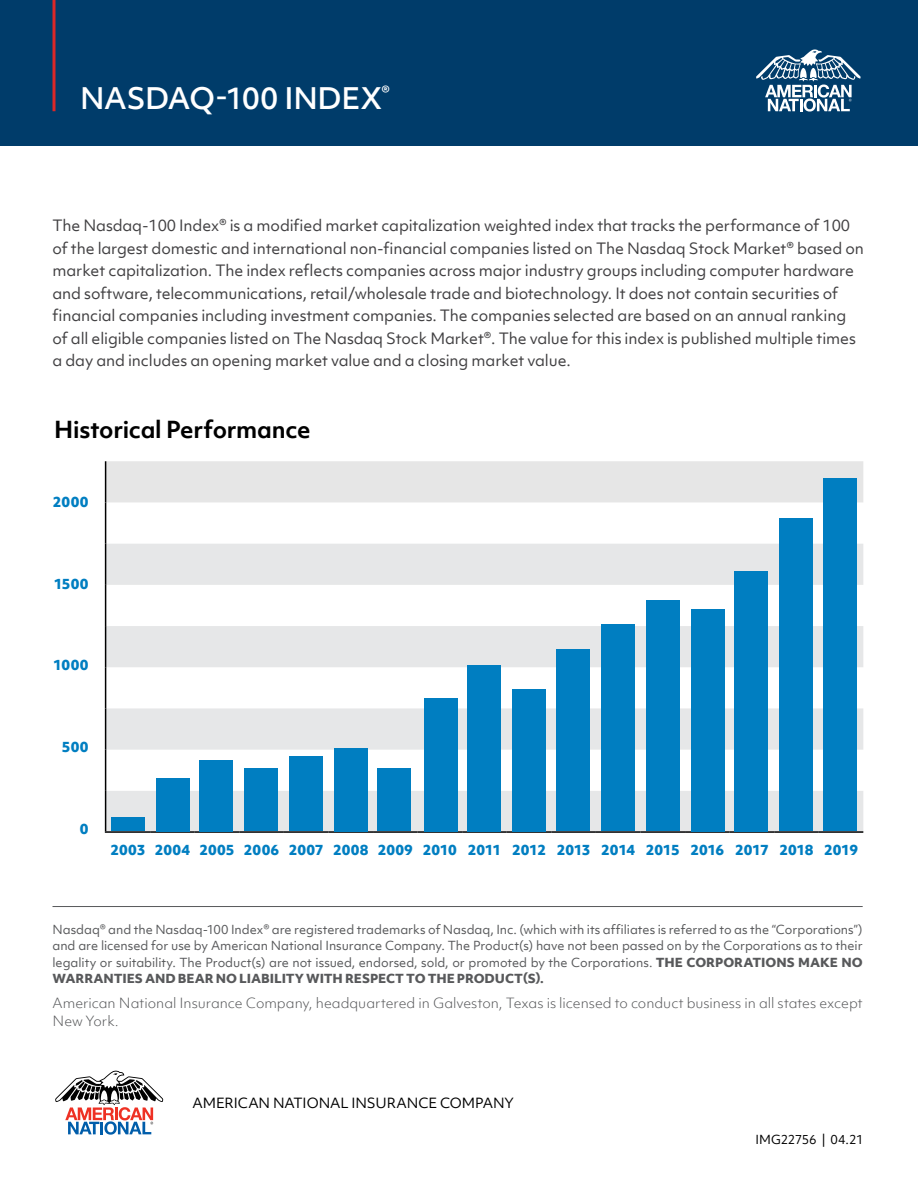
<style>
.page{position:relative;width:918px;height:1188px;background:#fff}
.page>*{position:absolute;margin:0;border:0;box-sizing:border-box;transform-origin:0 0}
.t1{font:500 28.5px "Objektiv Mk 1";letter-spacing:-.01em;color:#fff}
.t2{font:700 22.5px "Objektiv Mk 1";letter-spacing:-.01em;color:#000}
.t3{font:15px/22.5px "Objektiv Mk 1";letter-spacing:-.01em;color:#414042}
.t4{font:300 13.5px/18px "Objektiv Mk 1";color:#58595b}
.t5{font:800 13.5px "Objektiv Mk 1";color:#007ec1}
.t6{font:13.5px "Objektiv Mk 1";letter-spacing:-.005em;color:#000}
.t7{font:12px/16.5px "Objektiv Mk 1";letter-spacing:-.005em;color:#58595b;text-align:justify}
.t8{font:12px "Objektiv Mk 1";letter-spacing:-.015em;color:#000}
.s1{font-weight:800}
</style>
<div class="page">
<div style="left:0;top:0;width:918px;height:146px;background:#003c6a"></div>
<svg style="left:52px;top:0;width:4px;height:111px"></svg>
<svg style="left:756px;top:49px;width:105px;height:63px"></svg>
<hr style="left:52px;top:906px;width:811px;height:1px;background:#58595b">
<svg style="left:55px;top:1071px;width:108px;height:64px"></svg>
<div style="left:106px;top:461px;width:757px;height:41px;background:#e6e6e6"></div>
<svg style="left:106px;top:544px;width:757px;height:287px;fill:#e6e7e8"></svg>
<hr style="left:105px;top:461px;width:1px;height:41px;background:#000">
<hr style="left:105px;top:502px;width:1px;height:42px;background:#000">
<hr style="left:105px;top:544px;width:1px;height:41px;background:#000">
<hr style="left:105px;top:585px;width:1px;height:41px;background:#000">
<hr style="left:105px;top:626px;width:1px;height:41px;background:#000">
<hr style="left:105px;top:667px;width:1px;height:41px;background:#000">
<hr style="left:105px;top:708px;width:1px;height:42px;background:#000">
<hr style="left:105px;top:750px;width:1px;height:41px;background:#000">
<hr style="left:105px;top:791px;width:1px;height:40px;background:#000">
<hr style="left:105px;top:831px;width:45px;height:2px;background:#000">
<hr style="left:150px;top:831px;width:45px;height:2px;background:#000">
<hr style="left:195px;top:831px;width:44px;height:2px;background:#000">
<hr style="left:239px;top:831px;width:45px;height:2px;background:#000">
<hr style="left:284px;top:831px;width:44px;height:2px;background:#000">
<hr style="left:328px;top:831px;width:45px;height:2px;background:#000">
<hr style="left:373px;top:831px;width:45px;height:2px;background:#000">
<hr style="left:418px;top:831px;width:44px;height:2px;background:#000">
<hr style="left:462px;top:831px;width:45px;height:2px;background:#000">
<hr style="left:507px;top:831px;width:44px;height:2px;background:#000">
<hr style="left:551px;top:831px;width:45px;height:2px;background:#000">
<hr style="left:596px;top:831px;width:44px;height:2px;background:#000">
<hr style="left:640px;top:831px;width:45px;height:2px;background:#000">
<hr style="left:685px;top:831px;width:45px;height:2px;background:#000">
<hr style="left:730px;top:831px;width:44px;height:2px;background:#000">
<hr style="left:774px;top:831px;width:45px;height:2px;background:#000">
<hr style="left:819px;top:831px;width:44px;height:2px;background:#000">
<div style="left:823px;top:479px;width:34px;height:352px;background:#007ec1"></div>
<div style="left:779px;top:519px;width:34px;height:312px;background:#007ec1"></div>
<div style="left:734px;top:571px;width:34px;height:260px;background:#007ec1"></div>
<div style="left:691px;top:609px;width:34px;height:222px;background:#007ec1"></div>
<div style="left:646px;top:600px;width:34px;height:231px;background:#007ec1"></div>
<div style="left:601px;top:624px;width:34px;height:207px;background:#007ec1"></div>
<div style="left:556px;top:649px;width:34px;height:182px;background:#007ec1"></div>
<div style="left:512px;top:689px;width:34px;height:142px;background:#007ec1"></div>
<div style="left:467px;top:665px;width:34px;height:166px;background:#007ec1"></div>
<div style="left:424px;top:698px;width:34px;height:133px;background:#007ec1"></div>
<div style="left:377px;top:768px;width:34px;height:63px;background:#007ec1"></div>
<div style="left:334px;top:748px;width:34px;height:83px;background:#007ec1"></div>
<div style="left:289px;top:756px;width:34px;height:75px;background:#007ec1"></div>
<div style="left:244px;top:768px;width:34px;height:63px;background:#007ec1"></div>
<div style="left:199px;top:760px;width:34px;height:71px;background:#007ec1"></div>
<div style="left:156px;top:778px;width:34px;height:53px;background:#007ec1"></div>
<div style="left:111px;top:818px;width:34px;height:13px;background:#007ec1"></div>
<h1 class="t1" style="left:80px;top:78px;width:311px">NASDAQ-100 INDEX<sup>®</sup></h1>
<p class="t3" style="left:52px;top:214px;width:813px">The Nasdaq-100 Index® is a modified market capitalization weighted index that tracks the performance of 100 of the largest domestic and international non-financial companies listed on The Nasdaq Stock Market® based on market capitalization. The index reflects companies across major industry groups including computer hardware and software, telecommunications, retail/wholesale trade and biotechnology. It does not contain securities of financial companies including investment companies. The companies selected are based on an annual ranking of all eligible companies listed on The Nasdaq Stock Market®. The value for this index is published multiple times a day and includes an opening market value and a closing market value.</p>
<h2 class="t2" style="left:54px;top:413px;width:258px">Historical Performance</h2>
<p class="t5" style="left:53px;top:492px;width:37px">2000</p>
<p class="t5" style="left:54px;top:574px;width:36px">1500</p>
<p class="t5" style="left:53px;top:656px;width:37px">1000</p>
<p class="t5" style="left:62px;top:737px;width:28px">500</p>
<p class="t5" style="left:80px;top:819px;width:10px">0</p>
<p class="t5" style="left:110px;top:840px;width:749px">2003 2004 2005 2006 2007 2008 2009 2010 2011 2012 2013 2014 2015 2016 2017 2018 2019</p>
<p class="t7" style="left:52px;top:921px;width:812px">Nasdaq® and the Nasdaq-100 Index® are registered trademarks of Nasdaq, Inc. (which with its affiliates is referred to as the “Corporations”) and are licensed for use by American National Insurance Company. The Product(s) have not been passed on by the Corporations as to their legality or suitability. The Product(s) are not issued, endorsed, sold, or promoted by the Corporations. <span class="s1">THE CORPORATIONS MAKE NO WARRANTIES AND BEAR NO LIABILITY WITH RESPECT TO THE PRODUCT(S).</span></p>
<p class="t4" style="left:52px;top:994px;width:812px">American National Insurance Company, headquartered in Galveston, Texas is licensed to conduct business in all states except<br>New York.</p>
<p class="t6" style="left:192px;top:1094px;width:323px">AMERICAN NATIONAL INSURANCE COMPANY</p>
<p class="t8" style="left:756px;top:1131px;width:109px">IMG22756 | 04.21</p>
</div>
